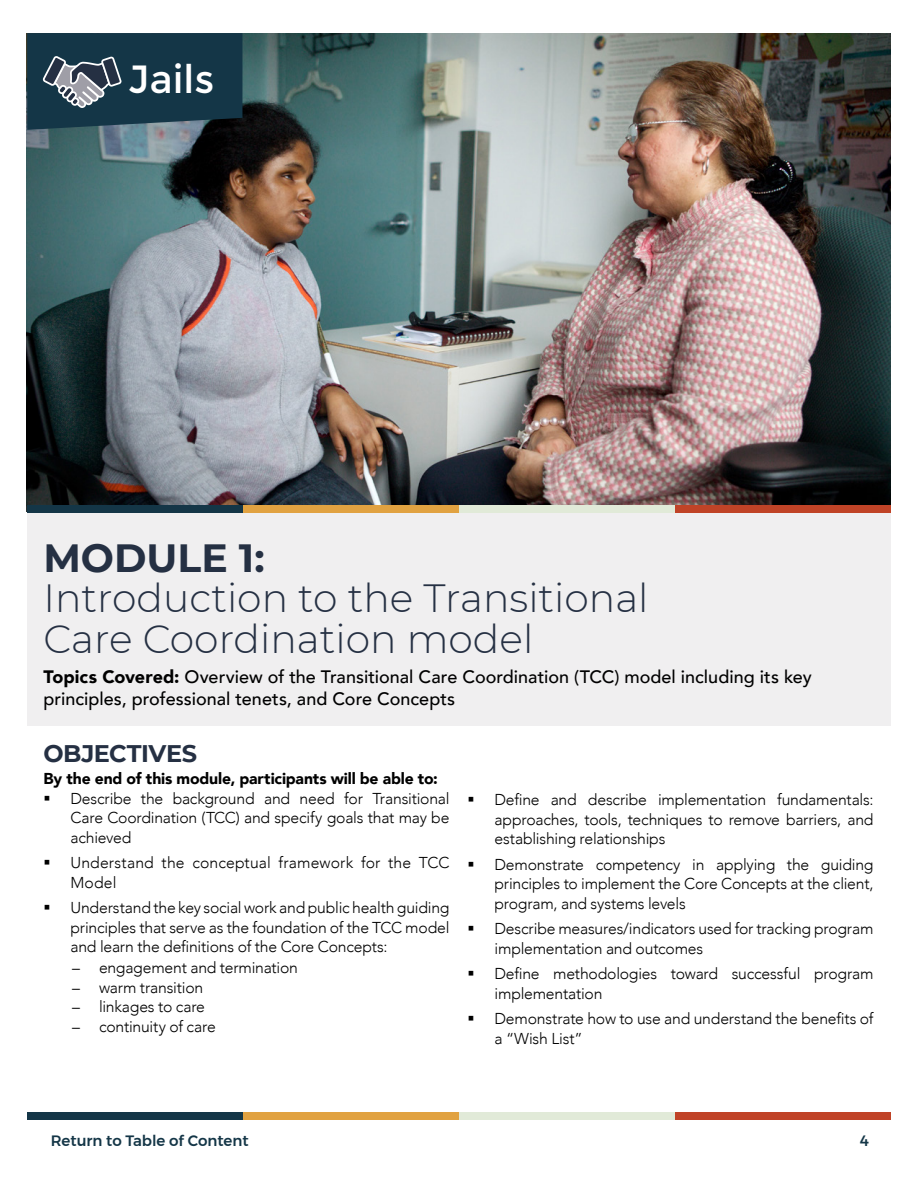
<style>
.page{position:relative;width:918px;height:1188px;background:#fff}
.page>*{position:absolute;margin:0;border:0;box-sizing:border-box;transform-origin:0 0}
.t1{font:300 39.3px/40.5px "Montserrat";color:#253043}
.t2{font:700 39.3px "Montserrat";color:#253043}
.t3{font:39.3px "Montserrat";color:#fff}
.t4{font:700 24px "Montserrat";letter-spacing:-.02em;color:#253043}
.t5{font:500 18px/22.5px "Avenir";color:#000}
.t6{font:300 15.75px/19.5px "Avenir";letter-spacing:-.015em;color:#000;text-align:justify}
.t7{font:300 15.75px/19.5px "Avenir";letter-spacing:.005em;color:#000}
.t8{font:900 15.75px "Avenir";letter-spacing:-.01em;color:#000}
.t9{font:500 15px "Montserrat";letter-spacing:-.005em;color:#143647}
.s1{font-weight:900}
</style>
<div class="page">
<div style="left:27px;top:1112px;width:216px;height:8px;background:#143647"></div>
<div style="left:243px;top:1112px;width:216px;height:8px;background:#e1a241"></div>
<div style="left:459px;top:1112px;width:216px;height:8px;background:#e1ead8"></div>
<div style="left:675px;top:1112px;width:216px;height:8px;background:#c04327"></div>
<div style="left:27px;top:513px;width:864px;height:213px;background:#f0eff0"></div>
<img style="left:27px;top:34px;width:864px;height:471px">
<div style="left:27px;top:505px;width:216px;height:8px;background:#143647"></div>
<div style="left:243px;top:505px;width:216px;height:8px;background:#e1a241"></div>
<div style="left:459px;top:505px;width:216px;height:8px;background:#e1ead8"></div>
<div style="left:675px;top:505px;width:216px;height:8px;background:#c04327"></div>
<svg style="left:27px;top:33px;width:215px;height:97px;background:#254352"></svg>
<p class="t3" style="left:128px;top:56px;width:87px">Jails</p>
<p class="t2" style="left:43px;top:529px;width:223px">MODULE 1:</p>
<p class="t1" style="left:43px;top:577px;width:607px">Introduction to the Transitional<br>Care Coordination model</p>
<p class="t5" style="left:44px;top:665px;width:770px"><span class="s1">Topics Covered:</span> Overview of the Transitional Care Coordination (TCC) model including its key principles, professional tenets, and Core Concepts</p>
<p class="t4" style="left:44px;top:736px;width:155px">OBJECTIVES</p>
<p class="t8" style="left:44px;top:765px;width:396px">By the end of this module, participants will be able to:</p>
<p class="t6" style="left:70px;top:789px;width:381px;text-indent:-27px">▪ Describe the background and need for Transitional Care Coordination (TCC) and specify goals that may be achieved</p>
<p class="t7" style="left:70px;top:853px;width:381px;text-indent:-27px">▪ Understand the conceptual framework for the TCC<br>Model</p>
<p class="t6" style="left:70px;top:898px;width:381px;text-indent:-27px">▪ Understand the key social work and public health guiding principles that serve as the foundation of the TCC model and learn the definitions of the Core Concepts:</p>
<p class="t6" style="left:72px;top:958px;width:228px">– engagement and termination</p>
<p class="t6" style="left:72px;top:978px;width:133px">– warm transition</p>
<p class="t6" style="left:72px;top:997px;width:135px">– linkages to care</p>
<p class="t6" style="left:72px;top:1017px;width:145px">– continuity of care</p>
<p class="t6" style="left:495px;top:790px;width:381px;text-indent:-27px">▪ Define and describe implementation fundamentals: approaches, tools, techniques to remove barriers, and establishing relationships</p>
<p class="t6" style="left:495px;top:855px;width:381px;text-indent:-27px">▪ Demonstrate competency in applying the guiding principles to implement the Core Concepts at the client, program, and systems levels</p>
<p class="t6" style="left:495px;top:919px;width:380px;text-indent:-27px">▪ Describe measures/indicators used for tracking program implementation and outcomes</p>
<p class="t6" style="left:495px;top:964px;width:381px;text-indent:-27px">▪ Define methodologies toward successful program implementation</p>
<p class="t6" style="left:495px;top:1009px;width:380px;text-indent:-27px">▪ Demonstrate how to use and understand the benefits of a “Wish List”</p>
<p class="t9" style="left:51px;top:1129px;width:199px">Return to Table of Content</p>
<p class="t9" style="left:860px;top:1129px;width:10px">4</p>
</div>
